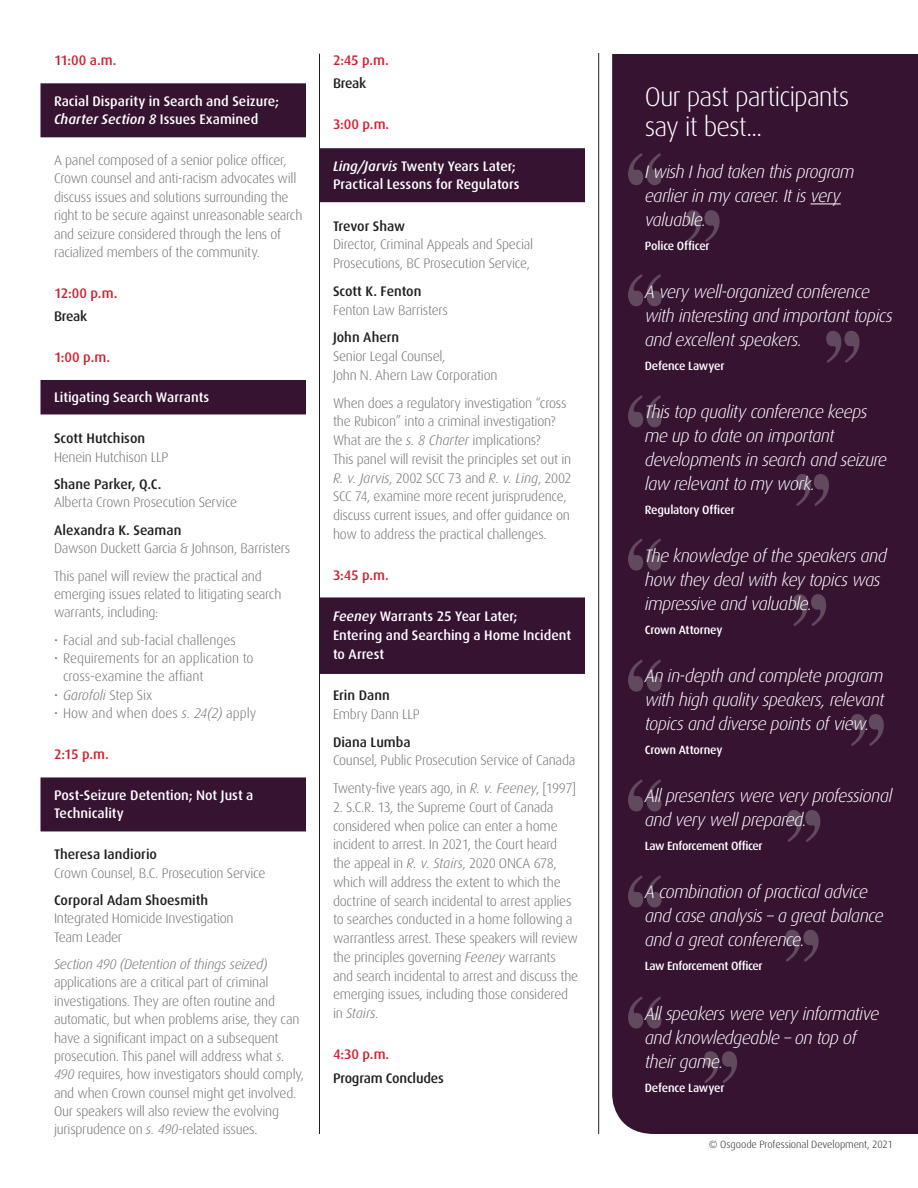
<style>
.page{position:relative;width:918px;height:1188px;background:#fff}
.page>*{position:absolute;margin:0;border:0;box-sizing:border-box;transform-origin:0 0}
.t1{font:300 27px/30px "Dax";letter-spacing:-.035em;color:#fff}
.t2{font:italic 300 18px/24px "Dax";letter-spacing:-.035em;color:#fff}
.t3{font:300 13.8px/18.8px "Dax";letter-spacing:-.015em;color:#6c6d70}
.t4{font:500 13.8px/18.8px "Dax";color:#fff}
.t5{font:500 13.8px "Dax";color:#231f20}
.t6{font:500 13.8px "Dax";letter-spacing:-.015em;color:#d2202f}
.t7{font:italic 300 13.8px "Dax";letter-spacing:-.025em;color:#6c6d70}
.t8{font:500 12px "Dax";letter-spacing:-.025em;color:#fff}
.t9{font:300 10.5px "Dax";letter-spacing:-.01em;color:#231f20}
.s1{font-style:italic}
</style>
<div class="page">
<div style="left:320px;top:148px;width:265px;height:54px;background:#351331"></div>
<div style="left:320px;top:597px;width:265px;height:77px;background:#351331"></div>
<div style="left:40px;top:83px;width:266px;height:54px;background:#351331"></div>
<div style="left:40px;top:380px;width:266px;height:34px;background:#351331"></div>
<div style="left:40px;top:777px;width:266px;height:54px;background:#351331"></div>
<hr style="left:319px;top:54px;width:1px;height:1080px;background:#231f20">
<hr style="left:598px;top:53px;width:1px;height:1081px;background:#231f20">
<div style="left:612px;top:54px;width:306px;height:1080px;background:#351331"></div>
<svg style="left:628px;top:153px;width:34px;height:32px"></svg>
<svg style="left:628px;top:274px;width:34px;height:32px"></svg>
<svg style="left:628px;top:538px;width:34px;height:33px"></svg>
<svg style="left:628px;top:875px;width:34px;height:33px"></svg>
<svg style="left:628px;top:779px;width:34px;height:33px"></svg>
<svg style="left:628px;top:395px;width:34px;height:32px"></svg>
<svg style="left:628px;top:659px;width:34px;height:33px"></svg>
<svg style="left:628px;top:996px;width:34px;height:33px"></svg>
<svg style="left:686px;top:210px;width:34px;height:32px"></svg>
<svg style="left:826px;top:331px;width:34px;height:32px"></svg>
<svg style="left:796px;top:474px;width:33px;height:32px"></svg>
<svg style="left:793px;top:594px;width:33px;height:32px"></svg>
<svg style="left:851px;top:714px;width:33px;height:32px"></svg>
<svg style="left:787px;top:810px;width:33px;height:32px"></svg>
<svg style="left:785px;top:930px;width:34px;height:32px"></svg>
<svg style="left:704px;top:1051px;width:33px;height:32px"></svg>
<hr style="left:810px;top:203px;width:31px;height:1px;background:#fff">
<p class="t6" style="left:54px;top:52px;width:64px">11:00 a.m.</p>
<p class="t4" style="left:54px;top:92px;width:227px;line-height:18.3px">Racial Disparity in Search and Seizure;<br><span class="s1">Charter Section 8</span> Issues Examined</p>
<p class="t3" style="left:54px;top:151px;width:250px;line-height:18.3px">A panel composed of a senior police officer, Crown counsel and anti-racism advocates will discuss issues and solutions surrounding the right to be secure against unreasonable search and seizure considered through the lens of racialized members of the community.</p>
<p class="t6" style="left:54px;top:285px;width:65px">12:00 p.m.</p>
<p class="t5" style="left:54px;top:308px;width:35px">Break</p>
<p class="t6" style="left:54px;top:349px;width:58px">1:00 p.m.</p>
<p class="t4" style="left:54px;top:388px;width:157px">Litigating Search Warrants</p>
<p class="t5" style="left:54px;top:431px;width:93px">Scott Hutchison</p>
<p class="t3" style="left:54px;top:448px;width:116px">Henein Hutchison LLP</p>
<p class="t5" style="left:54px;top:477px;width:109px">Shane Parker, Q.C.</p>
<p class="t3" style="left:54px;top:493px;width:185px">Alberta Crown Prosecution Service</p>
<p class="t5" style="left:54px;top:522px;width:129px">Alexandra K. Seaman</p>
<p class="t3" style="left:54px;top:535px;width:238px;line-height:27.5px">Dawson Duckett Garcia &amp; Johnson, Barristers<br>This panel will review the practical and</p>
<p class="t3" style="left:54px;top:585px;width:229px;line-height:18.3px">emerging issues related to litigating search warrants, including:</p>
<p class="t3" style="left:54px;top:631px;width:183px">• Facial and sub-facial challenges</p>
<p class="t3" style="left:63px;top:649px;width:192px;line-height:18.3px;text-indent:-9px">• Requirements for an application to cross‑examine the affiant</p>
<p class="t3" style="left:54px;top:686px;width:100px">• <span class="s1">Garofoli</span> Step Six</p>
<p class="t3" style="left:54px;top:704px;width:204px">• How and when does <span class="s1">s. 24(2)</span> apply</p>
<p class="t6" style="left:54px;top:747px;width:56px">2:15 p.m.</p>
<p class="t4" style="left:54px;top:786px;width:201px;line-height:18.3px">Post-Seizure Detention; Not Just a<br>Technicality</p>
<p class="t5" style="left:54px;top:847px;width:105px">Theresa Iandiorio</p>
<p class="t3" style="left:54px;top:864px;width:213px">Crown Counsel, B.C. Prosecution Service</p>
<p class="t5" style="left:54px;top:892px;width:156px">Corporal Adam Shoesmith</p>
<p class="t3" style="left:54px;top:910px;width:181px;line-height:18.3px">Integrated Homicide Investigation<br>Team Leader</p>
<p class="t7" style="left:54px;top:957px;width:215px">Section 490 (Detention of things seized)</p>
<p class="t3" style="left:54px;top:974px;width:252px;line-height:18.3px">applications are a critical part of criminal investigations. They are often routine and automatic, but when problems arise, they can have a significant impact on a subsequent prosecution. This panel will address what <span class="s1">s.<br>490</span> requires, how investigators should comply, and when Crown counsel might get involved.<br>Our speakers will also review the evolving jurisprudence on <span class="s1">s. 490</span>-related issues.</p>
<p class="t6" style="left:333px;top:52px;width:57px">2:45 p.m.</p>
<p class="t5" style="left:333px;top:76px;width:35px">Break</p>
<p class="t6" style="left:333px;top:117px;width:58px">3:00 p.m.</p>
<p class="t4" style="left:333px;top:157px;width:188px"><span class="s1">Ling/Jarvis</span> Twenty Years Later;<br>Practical Lessons for Regulators</p>
<p class="t5" style="left:333px;top:218px;width:74px">Trevor Shaw</p>
<p class="t3" style="left:333px;top:235px;width:202px">Director, Criminal Appeals and Special<br>Prosecutions, BC Prosecution Service,</p>
<p class="t5" style="left:333px;top:283px;width:90px">Scott K. Fenton</p>
<p class="t3" style="left:333px;top:301px;width:116px">Fenton Law Barristers</p>
<p class="t5" style="left:333px;top:330px;width:68px">John Ahern</p>
<p class="t3" style="left:333px;top:347px;width:166px">Senior Legal Counsel,<br>John N. Ahern Law Corporation</p>
<p class="t3" style="left:333px;top:394px;width:240px">When does a regulatory investigation “cross the Rubicon” into a criminal investigation?<br>What are the <span class="s1">s. 8 Charter</span> implications?<br>This panel will revisit the principles set out in <span class="s1">R. v. Jarvis</span>, 2002 SCC 73 and <span class="s1">R. v. Ling</span>, 2002<br>SCC 74, examine more recent jurisprudence, discuss current issues, and offer guidance on how to address the practical challenges.</p>
<p class="t6" style="left:333px;top:568px;width:57px">3:45 p.m.</p>
<p class="t4" style="left:333px;top:607px;width:240px"><span class="s1">Feeney</span> Warrants 25 Year Later;<br>Entering and Searching a Home Incident to Arrest</p>
<p class="t5" style="left:333px;top:688px;width:58px">Erin Dann</p>
<p class="t3" style="left:333px;top:705px;width:88px">Embry Dann LLP</p>
<p class="t5" style="left:333px;top:734px;width:79px">Diana Lumba</p>
<p class="t3" style="left:333px;top:747px;width:245px;line-height:27.8px">Counsel, Public Prosecution Service of Canada<br>Twenty-five years ago, in <span class="s1">R. v. Feeney</span>, [1997]</p>
<p class="t3" style="left:333px;top:798px;width:247px">2. S.C.R. 13, the Supreme Court of Canada considered when police can enter a home incident to arrest. In 2021, the Court heard the appeal in <span class="s1">R. v. Stairs</span>, 2020 ONCA 678, which will address the extent to which the doctrine of search incidental to arrest applies to searches conducted in a home following a warrantless arrest. These speakers will review the principles governing <span class="s1">Feeney</span> warrants and search incidental to arrest and discuss the emerging issues, including those considered in <span class="s1">Stairs</span>.</p>
<p class="t6" style="left:333px;top:1047px;width:58px">4:30 p.m.</p>
<p class="t5" style="left:333px;top:1070px;width:112px">Program Concludes</p>
<h1 class="t1" style="left:645px;top:82px;width:206px">Our past participants say it best...</h1>
<h2 class="t2" style="left:645px;top:160px;width:211px">I wish I had taken this program earlier in my career. It is very valuable.</h2>
<p class="t8" style="left:645px;top:239px;width:66px">Police Officer</p>
<h2 class="t2" style="left:645px;top:280px;width:250px">A very well-organized conference with interesting and important topics and excellent speakers.</h2>
<p class="t8" style="left:645px;top:359px;width:81px">Defence Lawyer</p>
<h2 class="t2" style="left:645px;top:400px;width:244px">This top quality conference keeps me up to date on important developments in search and seizure law relevant to my work.</h2>
<p class="t8" style="left:645px;top:503px;width:92px">Regulatory Officer</p>
<h2 class="t2" style="left:645px;top:544px;width:244px">The knowledge of the speakers and how they deal with key topics was impressive and valuable.</h2>
<p class="t8" style="left:645px;top:623px;width:79px">Crown Attorney</p>
<h2 class="t2" style="left:645px;top:664px;width:241px;text-align:justify">An in-depth and complete program with high quality speakers, relevant topics and diverse points of view.</h2>
<p class="t8" style="left:645px;top:743px;width:79px">Crown Attorney</p>
<h2 class="t2" style="left:645px;top:784px;width:249px">All presenters were very professional and very well prepared.</h2>
<p class="t8" style="left:645px;top:839px;width:119px">Law Enforcement Officer</p>
<h2 class="t2" style="left:645px;top:880px;width:240px">A combination of practical advice and case analysis – a great balance and a great conference.</h2>
<p class="t8" style="left:645px;top:959px;width:119px">Law Enforcement Officer</p>
<h2 class="t2" style="left:645px;top:1002px;width:236px">All speakers were very informative and knowledgeable – on top of their game.</h2>
<p class="t8" style="left:645px;top:1081px;width:81px">Defence Lawyer</p>
<p class="t9" style="left:709px;top:1138px;width:185px">© Osgoode Professional Development, 2021</p>
</div>
